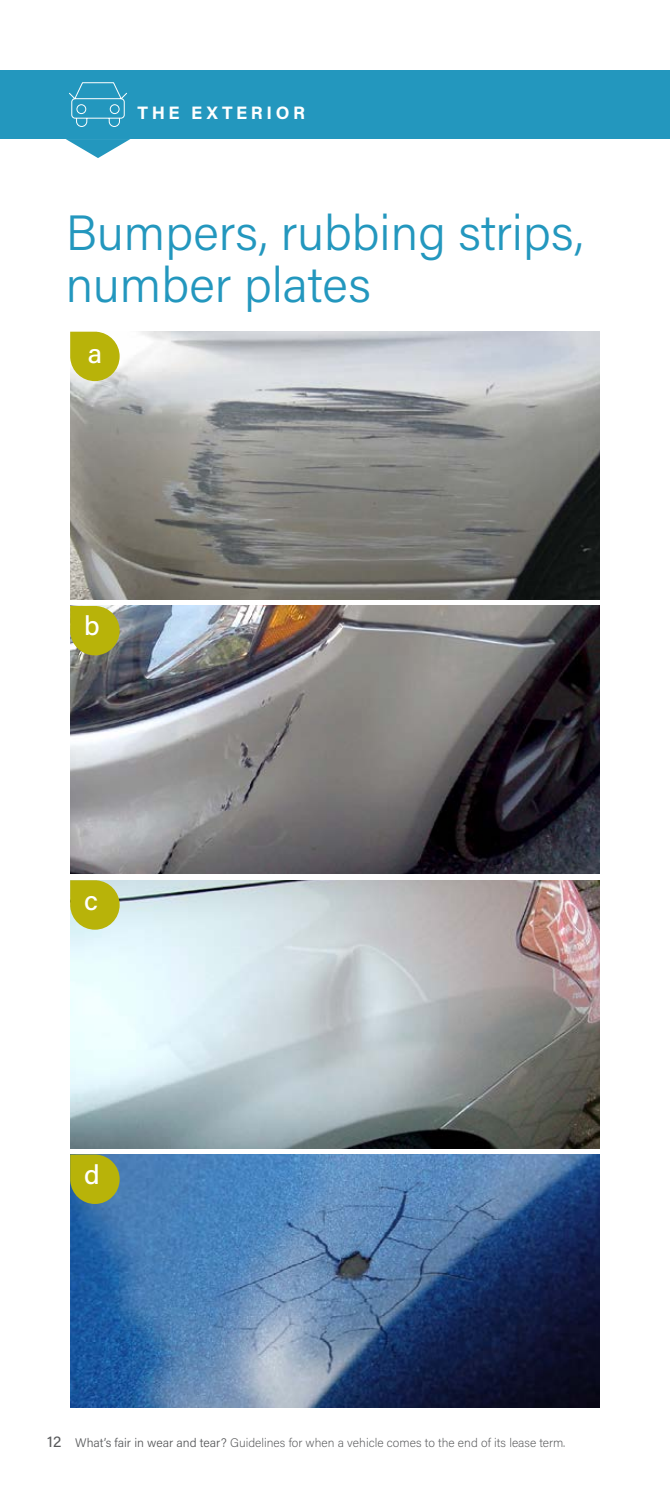
<style>
.page{position:relative;width:670px;height:1499px;background:#fff}
.page>*{position:absolute;margin:0;border:0;box-sizing:border-box;transform-origin:0 0}
.t1{font:300 49.5px/51.8px "Acumin Pro";color:#2397be}
.t2{font:500 27px "Acumin Pro";color:#fff}
.t3{font:700 18px "Acumin Pro";letter-spacing:.2em;color:#fff}
.t4{font:200 12.38px "Acumin Pro";color:#57585a}
.s1{font-weight:400;font-size:15.75px}
.s2{font-weight:300}
</style>
<div class="page">
<div style="left:0;top:70px;width:670px;height:69px;background:#2397be"></div>
<svg style="left:66px;top:139px;width:64px;height:19px"></svg>
<svg style="left:69px;top:82px;width:58px;height:45px"></svg>
<img style="left:70px;top:606px;width:530px;height:268px">
<img style="left:70px;top:880px;width:530px;height:268px">
<img style="left:70px;top:1154px;width:530px;height:253px">
<img style="left:70px;top:332px;width:530px;height:268px">
<svg style="left:70px;top:332px;width:50px;height:49px;background:#c0bc2f"></svg>
<svg style="left:70px;top:606px;width:50px;height:49px;background:#b4b023"></svg>
<svg style="left:70px;top:880px;width:50px;height:50px;background:#bdbd32"></svg>
<svg style="left:70px;top:1154px;width:50px;height:50px;background:#a1a727"></svg>
<h3 class="t3" style="left:137px;top:100px;width:169px">THE EXTERIOR</h3>
<h1 class="t1" style="left:66px;top:205px;width:519px">Bumpers, rubbing strips, number plates</h1>
<h2 class="t2" style="left:88px;top:334px;width:16px">a</h2>
<h2 class="t2" style="left:84px;top:607px;width:17px">b</h2>
<h2 class="t2" style="left:84px;top:881px;width:15px">c</h2>
<h2 class="t2" style="left:84px;top:1156px;width:17px">d</h2>
<p class="t4" style="left:47px;top:1434px;width:519px"><span class="s1">12</span> <span class="s2">What’s fair in wear and tear?</span> Guidelines for when a vehicle comes to the end of its lease term.</p>
</div>
